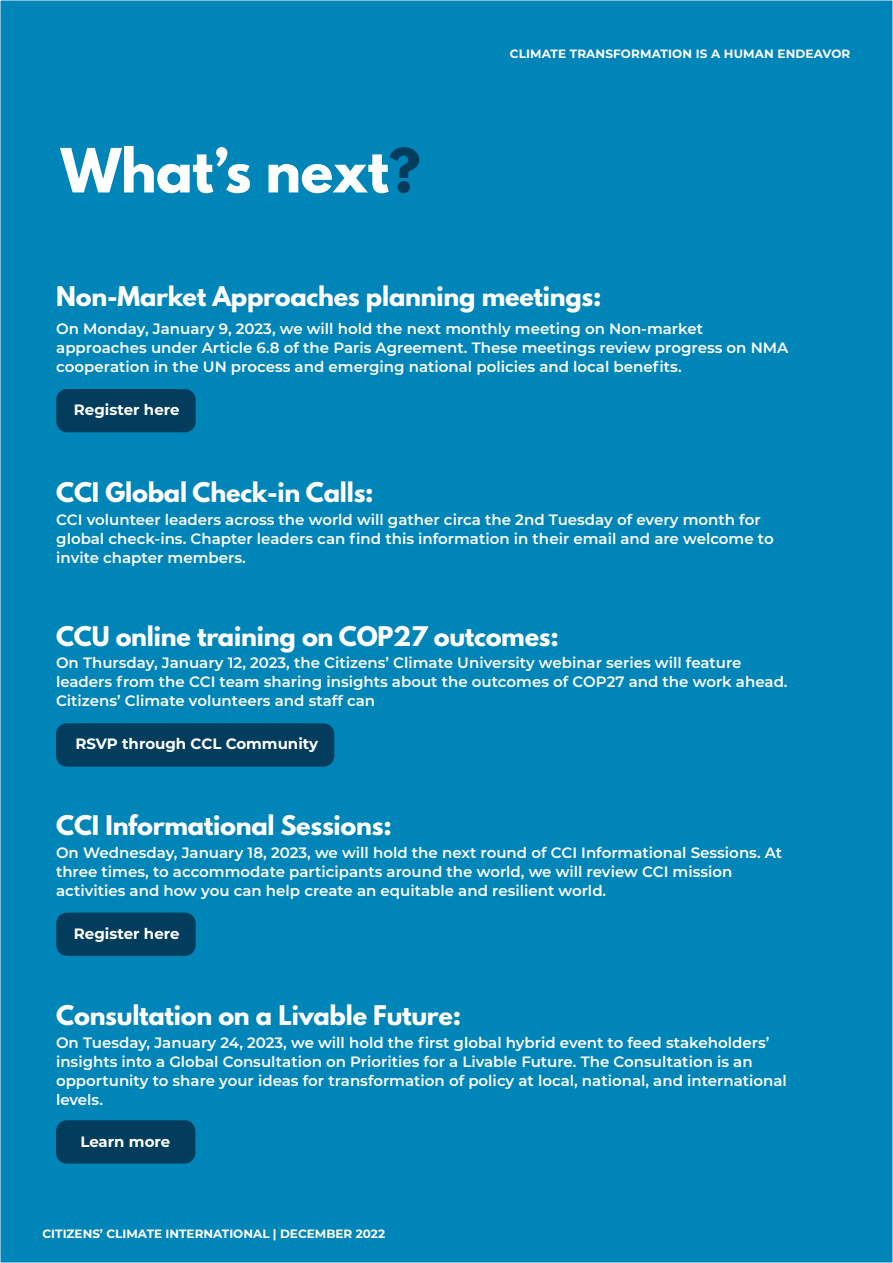
<style>
.page{position:relative;width:893px;height:1263px;background:#0085b8}
.page>*{position:absolute;margin:0;border:0;box-sizing:border-box;transform-origin:0 0}
.t1{font:700 54px "League Spartan";letter-spacing:-.01em;color:#fff}
.t2{font:700 24px "League Spartan";letter-spacing:-.01em;color:#fff}
.t3{font:600 15px/19px "Montserrat";color:#fff}
.t4{font:700 15px "Montserrat";color:#fff}
.t5{font:700 12px "Montserrat";color:#fff}
.s1{color:#023d5d}
</style>
<div class="page">
<div style="left:56px;top:389px;width:140px;height:43px;background:#023d5d;border-radius:11px"></div>
<div style="left:56px;top:912px;width:140px;height:44px;background:#023d5d;border-radius:11px"></div>
<div style="left:56px;top:1120px;width:139px;height:43px;background:#023d5d;border-radius:11px"></div>
<div style="left:56px;top:723px;width:278px;height:44px;background:#023d5d;border-radius:11px"></div>
<h1 class="t1" style="left:61px;top:152px;width:361px">What’s next<span class="s1">?</span></h1>
<p class="t5" style="left:510px;top:47px;width:342px">CLIMATE TRANSFORMATION IS A HUMAN ENDEAVOR</p>
<h2 class="t2" style="left:56px;top:288px;width:547px">Non-Market Approaches planning meetings:</h2>
<p class="t3" style="left:56px;top:319px;width:734px">On Monday, January 9, 2023, we will hold the next monthly meeting on Non-market approaches under Article 6.8 of the Paris Agreement. These meetings review progress on NMA cooperation in the UN process and emerging national policies and local benefits.</p>
<p class="t4" style="left:74px;top:400px;width:107px">Register here</p>
<h2 class="t2" style="left:56px;top:484px;width:319px">CCI Global Check-in Calls:</h2>
<p class="t3" style="left:56px;top:510px;width:719px">CCI volunteer leaders across the world will gather circa the 2nd Tuesday of every month for global check-ins. Chapter leaders can find this information in their email and are welcome to invite chapter members.</p>
<h2 class="t2" style="left:56px;top:628px;width:504px">CCU online training on COP27 outcomes:</h2>
<p class="t3" style="left:56px;top:654px;width:733px">On Thursday, January 12, 2023, the Citizens’ Climate University webinar series will feature leaders from the CCI team sharing insights about the outcomes of COP27 and the work ahead.<br>Citizens’ Climate volunteers and staff can</p>
<p class="t4" style="left:75px;top:735px;width:244px">RSVP through CCL Community</p>
<h2 class="t2" style="left:56px;top:817px;width:337px">CCI Informational Sessions:</h2>
<p class="t3" style="left:56px;top:843px;width:728px">On Wednesday, January 18, 2023, we will hold the next round of CCI Informational Sessions. At three times, to accommodate participants around the world, we will review CCI mission activities and how you can help create an equitable and resilient world.</p>
<p class="t4" style="left:74px;top:924px;width:107px">Register here</p>
<h2 class="t2" style="left:56px;top:1007px;width:406px">Consultation on a Livable Future:</h2>
<p class="t3" style="left:56px;top:1033px;width:732px">On Tuesday, January 24, 2023, we will hold the first global hybrid event to feed stakeholders’ insights into a Global Consultation on Priorities for a Livable Future. The Consultation is an opportunity to share your ideas for transformation of policy at local, national, and international levels.</p>
<p class="t4" style="left:80px;top:1132px;width:91px">Learn more</p>
<p class="t5" style="left:43px;top:1227px;width:344px">CITIZENS’ CLIMATE INTERNATIONAL | DECEMBER 2022</p>
</div>
